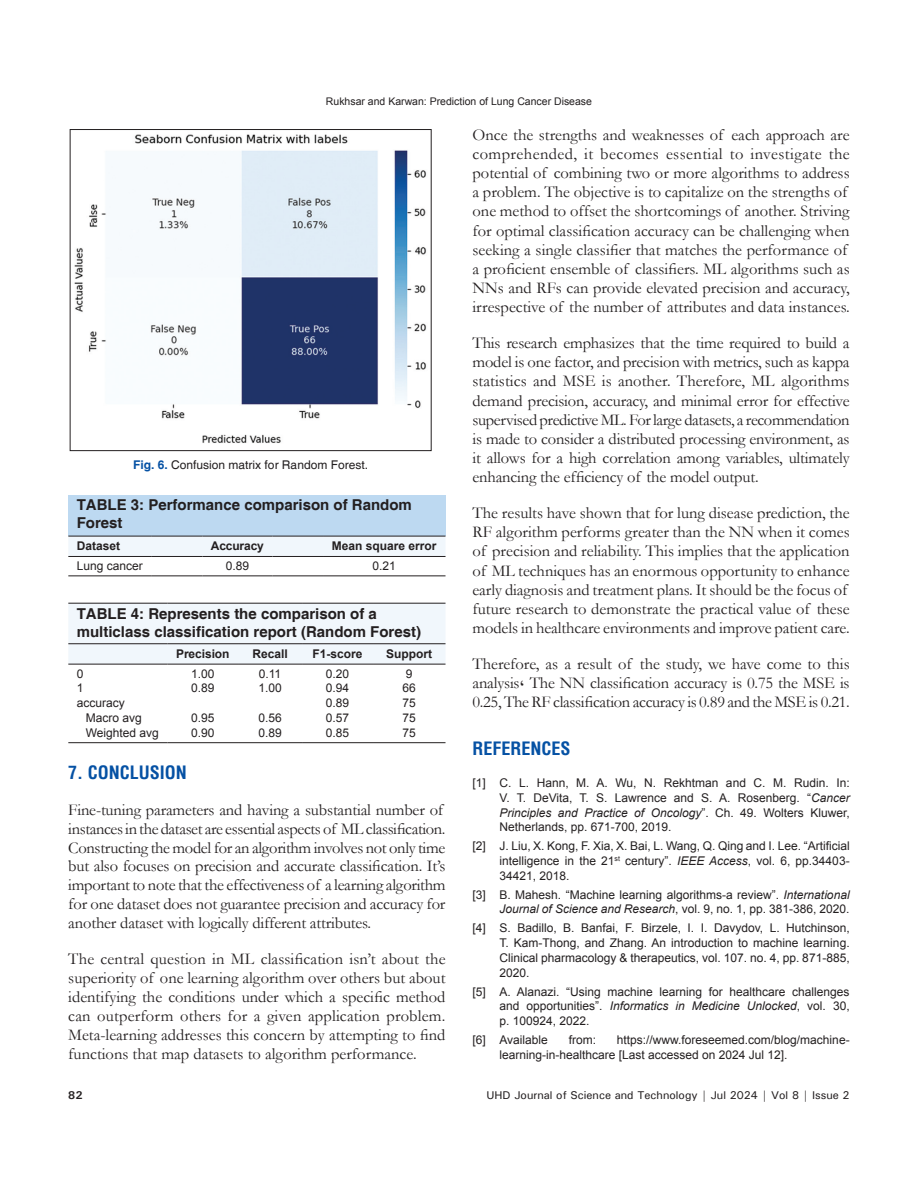
<style>
.page{position:relative;width:918px;height:1188px;background:#fff}
.page>*{position:absolute;margin:0;border:0;box-sizing:border-box;transform-origin:0 0}
.t1{font:700 condensed 18px "Helvetica";color:#0551a4}
.TX{font:16.5px/19px "Garamond";color:#231f20}
.REF{font:700 15px/18px "Helvetica";color:#231f20}
.REF-2{font:12px/14.7px "Arial";color:#231f20;text-align:justify}
.REF-3{font:700 12px "Arial";color:#231f20}
.REF-4{font:12px "Helvetica";color:#231f20}
.t2{font:500 11.25px "Univers";color:#231f20}
.t3{font:700 11.25px "Univers";color:#231f20}
.t4{font:10.5px "Arial";color:#231f20}
.s1{font-weight:700;color:#0551a4}
.s2{font-family:"Times New Roman"}
.s3{font-style:italic}
</style>
<div class="page">
<div style="left:68px;top:496px;width:378px;height:40px;background:#bdd9f1"></div>
<div style="left:68px;top:537px;width:378px;height:19px;background:#f1f7fc"></div>
<hr style="left:68px;top:575px;width:84px;height:1px;background:#231f20">
<hr style="left:152px;top:575px;width:50px;height:1px;background:#231f20">
<hr style="left:202px;top:575px;width:70px;height:1px;background:#231f20">
<hr style="left:272px;top:575px;width:51px;height:1px;background:#231f20">
<hr style="left:323px;top:575px;width:123px;height:1px;background:#231f20">
<hr style="left:68px;top:556px;width:84px;height:1px;background:#231f20">
<hr style="left:152px;top:556px;width:50px;height:1px;background:#231f20">
<hr style="left:202px;top:556px;width:70px;height:1px;background:#231f20">
<hr style="left:272px;top:556px;width:51px;height:1px;background:#231f20">
<hr style="left:323px;top:556px;width:123px;height:1px;background:#231f20">
<hr style="left:68px;top:536px;width:84px;height:1px;background:#231f20">
<hr style="left:152px;top:536px;width:50px;height:1px;background:#231f20">
<hr style="left:202px;top:536px;width:70px;height:1px;background:#231f20">
<hr style="left:272px;top:536px;width:51px;height:1px;background:#231f20">
<hr style="left:323px;top:536px;width:123px;height:1px;background:#231f20">
<div style="left:68px;top:604px;width:378px;height:60px;background:#f1f7fc"></div>
<hr style="left:68px;top:664px;width:100px;height:1px;background:#231f20">
<hr style="left:168px;top:664px;width:70px;height:1px;background:#231f20">
<hr style="left:238px;top:664px;width:64px;height:1px;background:#231f20">
<hr style="left:302px;top:664px;width:71px;height:1px;background:#231f20">
<hr style="left:373px;top:664px;width:73px;height:1px;background:#231f20">
<hr style="left:68px;top:603px;width:100px;height:1px;background:#231f20">
<hr style="left:168px;top:603px;width:70px;height:1px;background:#231f20">
<hr style="left:238px;top:603px;width:64px;height:1px;background:#231f20">
<hr style="left:302px;top:603px;width:71px;height:1px;background:#231f20">
<hr style="left:373px;top:603px;width:73px;height:1px;background:#231f20">
<hr style="left:68px;top:643px;width:100px;height:1px;background:#231f20">
<hr style="left:168px;top:643px;width:70px;height:1px;background:#231f20">
<hr style="left:238px;top:643px;width:64px;height:1px;background:#231f20">
<hr style="left:302px;top:643px;width:71px;height:1px;background:#231f20">
<hr style="left:373px;top:643px;width:73px;height:1px;background:#231f20">
<hr style="left:68px;top:742px;width:100px;height:1px;background:#231f20">
<hr style="left:168px;top:742px;width:70px;height:1px;background:#231f20">
<hr style="left:238px;top:742px;width:64px;height:1px;background:#231f20">
<hr style="left:302px;top:742px;width:71px;height:1px;background:#231f20">
<hr style="left:373px;top:742px;width:73px;height:1px;background:#231f20">
<img style="left:74px;top:134px;width:352px;height:309px">
<div style="left:70px;top:129px;width:361px;height:322px;border:1px solid #231f20"></div>
<p class="t4" style="left:326px;top:94px;width:268px">Rukhsar and Karwan: Prediction of Lung Cancer Disease</p>
<p class="REF-4" style="left:133px;top:457px;width:236px"><span class="s1">Fig. 6.</span> Confusion matrix for Random Forest.</p>
<p class="REF" style="left:77px;top:496px;width:337px">TABLE 3: Performance comparison of Random<br>Forest</p>
<p class="REF-3" style="left:77px;top:537px;width:45px">Dataset</p>
<p class="REF-3" style="left:211px;top:537px;width:55px">Accuracy</p>
<p class="REF-3" style="left:332px;top:537px;width:106px">Mean square error</p>
<p class="REF-2" style="left:77px;top:558px;width:68px">Lung cancer</p>
<p class="REF-2" style="left:226px;top:558px;width:25px">0.89</p>
<p class="REF-2" style="left:373px;top:558px;width:25px">0.21</p>
<p class="REF" style="left:77px;top:606px;width:346px">TABLE 4: Represents the comparison of a multiclass classification report (Random Forest)</p>
<p class="REF-3" style="left:176px;top:645px;width:55px">Precision</p>
<p class="REF-3" style="left:252px;top:645px;width:37px">Recall</p>
<p class="REF-3" style="left:313px;top:645px;width:52px">F1‑score</p>
<p class="REF-3" style="left:386px;top:645px;width:47px">Support</p>
<p class="REF-2" style="left:77px;top:666px;width:8px">0</p>
<p class="REF-2" style="left:191px;top:666px;width:25px">1.00</p>
<p class="REF-2" style="left:259px;top:666px;width:24px">0.11</p>
<p class="REF-2" style="left:326px;top:666px;width:25px">0.20</p>
<p class="REF-2" style="left:406px;top:666px;width:8px">9</p>
<p class="REF-2" style="left:77px;top:681px;width:8px">1</p>
<p class="REF-2" style="left:191px;top:681px;width:25px">0.89</p>
<p class="REF-2" style="left:258px;top:681px;width:25px">1.00</p>
<p class="REF-2" style="left:326px;top:681px;width:25px">0.94</p>
<p class="REF-2" style="left:403px;top:681px;width:15px">66</p>
<p class="REF-2" style="left:77px;top:696px;width:50px">accuracy</p>
<p class="REF-2" style="left:326px;top:696px;width:25px">0.89</p>
<p class="REF-2" style="left:403px;top:696px;width:15px">75</p>
<p class="REF-2" style="left:86px;top:710px;width:58px">Macro avg</p>
<p class="REF-2" style="left:191px;top:710px;width:25px">0.95</p>
<p class="REF-2" style="left:258px;top:710px;width:25px">0.56</p>
<p class="REF-2" style="left:326px;top:710px;width:25px">0.57</p>
<p class="REF-2" style="left:403px;top:710px;width:15px">75</p>
<p class="REF-2" style="left:86px;top:725px;width:75px">Weighted avg</p>
<p class="REF-2" style="left:191px;top:725px;width:25px">0.90</p>
<p class="REF-2" style="left:258px;top:725px;width:25px">0.89</p>
<p class="REF-2" style="left:326px;top:725px;width:25px">0.85</p>
<p class="REF-2" style="left:403px;top:725px;width:15px">75</p>
<h1 class="t1" style="left:68px;top:760px;width:120px">7. CONCLUSION</h1>
<p class="TX" style="left:68px;top:800px;width:379px">Fine-tuning parameters and having a substantial number of instances in the dataset are essential aspects of ML classification.<br>Constructing the model for an algorithm involves not only time but also focuses on precision and accurate classification. It’s important to note that the effectiveness of a learning algorithm for one dataset does not guarantee precision and accuracy for another dataset with logically different attributes.</p>
<p class="TX" style="left:68px;top:949px;width:379px;text-align:justify">The central question in ML classification isn’t about the superiority of one learning algorithm over others but about identifying the conditions under which a specific method can outperform others for a given application problem.<br>Meta-learning addresses this concern by attempting to find functions that map datasets to algorithm performance.</p>
<p class="TX" style="left:473px;top:125px;width:379px">Once the strengths and weaknesses of each approach are comprehended, it becomes essential to investigate the potential of combining two or more algorithms to address a problem. The objective is to capitalize on the strengths of one method to offset the shortcomings of another. Striving for optimal classification accuracy can be challenging when seeking a single classifier that matches the performance of a proficient ensemble of classifiers. ML algorithms such as NNs and RFs can provide elevated precision and accuracy, irrespective of the number of attributes and data instances.</p>
<p class="TX" style="left:473px;top:333px;width:379px;text-align:justify">This research emphasizes that the time required to build a model is one factor, and precision with metrics, such as kappa statistics and MSE is another. Therefore, ML algorithms demand precision, accuracy, and minimal error for effective supervised predictive ML. For large datasets, a recommendation is made to consider a distributed processing environment, as it allows for a high correlation among variables, ultimately enhancing the efficiency of the model output.</p>
<p class="TX" style="left:473px;top:503px;width:379px">The results have shown that for lung disease prediction, the RF algorithm performs greater than the NN when it comes of precision and reliability. This implies that the application of ML techniques has an enormous opportunity to enhance early diagnosis and treatment plans. It should be the focus of future research to demonstrate the practical value of these models in healthcare environments and improve patient care.</p>
<p class="TX" style="left:473px;top:654px;width:379px;text-align:justify">Therefore, as a result of the study, we have come to this analysis<span class="s2">،</span> The NN classification accuracy is 0.75 the MSE is 0.25, The RF classification accuracy is 0.89 and the MSE is 0.21.</p>
<h1 class="t1" style="left:473px;top:737px;width:100px">REFERENCES</h1>
<p class="REF-2" style="left:500px;top:775px;width:352px;text-indent:-27px">[1] C. L. Hann, M. A. Wu, N. Rekhtman and C. M. Rudin. In:<br>V. T. DeVita, T. S. Lawrence and S. A. Rosenberg. “<span class="s3">Cancer Principles and Practice of Oncology</span>”. Ch. 49. Wolters Kluwer, Netherlands, pp. 671-700, 2019.</p>
<p class="REF-2" style="left:500px;top:839px;width:352px;text-indent:-27px">[2] J. Liu, X. Kong, F. Xia, X. Bai, L. Wang, Q. Qing and I. Lee. “Artificial intelligence in the 21<sup>st</sup> century”. <span class="s3">IEEE Access</span>, vol. 6, pp.34403- 34421, 2018.</p>
<p class="REF-2" style="left:473px;top:887px;width:379px;text-align:right">[3] B. Mahesh. “Machine learning algorithms-a review”. <span class="s3">International<br>Journal of Science and Research</span>, vol. 9, no. 1, pp. 381-386, 2020.</p>
<p class="REF-2" style="left:500px;top:921px;width:352px;text-indent:-27px">[4] S. Badillo, B. Banfai, F. Birzele, I. I. Davydov, L. Hutchinson, T. Kam-Thong, and Zhang. An introduction to machine learning.<br>Clinical pharmacology &amp; therapeutics, vol. 107. no. 4, pp. 871-885, 2020.</p>
<p class="REF-2" style="left:500px;top:984px;width:352px;text-indent:-27px">[5] A. Alanazi. “Using machine learning for healthcare challenges and opportunities”. <span class="s3">Informatics in Medicine Unlocked</span>, vol. 30, p. 100924, 2022.</p>
<p class="REF-2" style="left:473px;top:1032px;width:77px">[6] Available</p>
<p class="REF-2" style="left:569px;top:1032px;width:29px">from:</p>
<p class="REF-2" style="left:500px;top:1032px;width:352px;text-indent:117px">https://www.foreseemed.com/blog/machine&shy;learning-in-healthcare [Last accessed on 2024 Jul 12].</p>
<p class="t3" style="left:68px;top:1088px;width:16px">82</p>
<p class="t2" style="left:486px;top:1088px;width:365px">UHD Journal of Science and Technology | Jul 2024 | Vol 8 | Issue 2</p>
</div>
